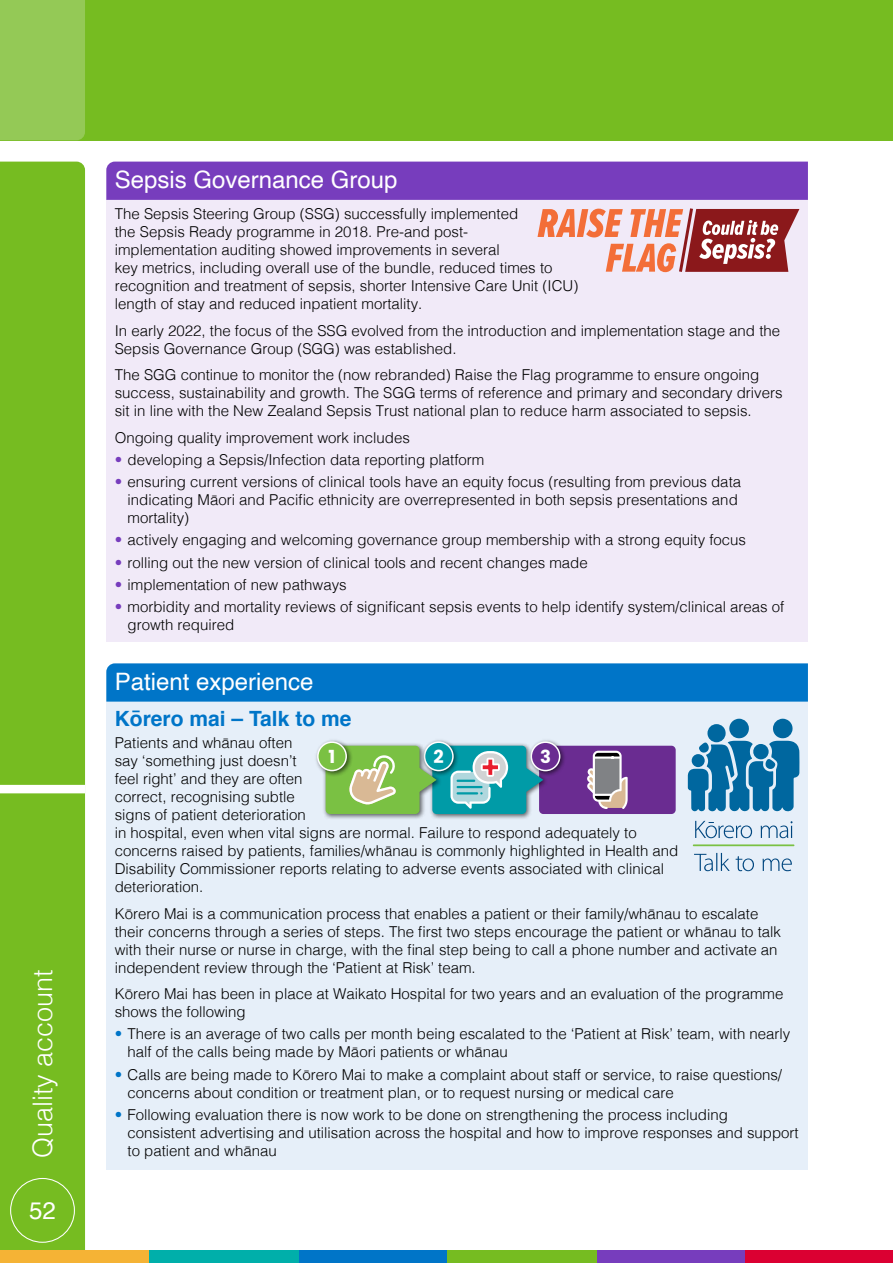
<style>
.page{position:relative;width:893px;height:1263px;background:#fff}
.page>*{position:absolute;margin:0;border:0;box-sizing:border-box;transform-origin:0 0}
.t1{font:300 27px "Helvetica";color:#fff}
.t2{font:24px "Helvetica";color:#fff}
.t3{font:700 21px "Helvetica";color:#0075c8}
.t4{font:700 18px "Poppins";color:#fff}
.t5{font:300 15px/18px "Helvetica";color:#000}
.s1{color:#773dbd}
.s2{color:#0075c8}
</style>
<div class="page">
<div style="left:0;top:0;width:893px;height:140px;background:#76bc21"></div>
<div style="left:0;top:162px;width:85px;height:1088px;background:#76bc21"></div>
<div style="left:0;top:0;width:85px;height:140px;background:#94c956"></div>
<div style="left:106px;top:702px;width:702px;height:467px;background:#e6eff9"></div>
<div style="left:106px;top:663px;width:702px;height:39px;background:#0075c8"></div>
<svg style="left:695px;top:821px;width:97px;height:17px"></svg>
<svg style="left:694px;top:853px;width:98px;height:18px"></svg>
<svg style="left:688px;top:719px;width:111px;height:93px"></svg>
<hr style="left:693px;top:844px;width:101px;height:2px;background:#7ac143">
<div style="left:539px;top:746px;width:137px;height:68px;background:#6a2c91;border-radius:4px"></div>
<div style="left:528px;top:739px;width:38px;height:38px;background:#000;opacity:.6"></div>
<div style="left:531px;top:742px;width:29px;height:28px;background:#6a2c91;border-radius:50%"></div>
<div style="left:530px;top:741px;width:30px;height:30px;border:2px solid #fff;border-radius:50%"></div>
<div style="left:429px;top:742px;width:120px;height:78px;background:#000;opacity:.6"></div>
<div style="left:432px;top:746px;width:94px;height:68px;background:#009ba7;border-radius:4px"></div>
<svg style="left:526px;top:765px;width:17px;height:30px"></svg>
<div style="left:421px;top:739px;width:38px;height:38px;background:#000;opacity:.6"></div>
<div style="left:425px;top:742px;width:28px;height:28px;background:#009ba7;border-radius:50%"></div>
<div style="left:424px;top:741px;width:30px;height:30px;border:2px solid #fff;border-radius:50%"></div>
<svg style="left:450px;top:751px;width:58px;height:58px"></svg>
<svg style="left:587px;top:751px;width:41px;height:58px"></svg>
<div style="left:322px;top:742px;width:120px;height:78px;background:#000;opacity:.6"></div>
<div style="left:326px;top:746px;width:94px;height:68px;background:#7ac143;border-radius:4px"></div>
<svg style="left:419px;top:765px;width:18px;height:30px"></svg>
<div style="left:314px;top:739px;width:39px;height:38px;background:#000;opacity:.6"></div>
<div style="left:318px;top:742px;width:28px;height:28px;background:#7ac143;border-radius:50%"></div>
<div style="left:317px;top:741px;width:30px;height:30px;border:2px solid #fff;border-radius:50%"></div>
<svg style="left:349px;top:754px;width:47px;height:51px"></svg>
<div style="left:106px;top:200px;width:702px;height:442px;background:#f1eaf8"></div>
<div style="left:106px;top:162px;width:702px;height:38px;background:#773dbd"></div>
<svg style="left:537px;top:208px;width:262px;height:64px"></svg>
<div style="left:0;top:785px;width:85px;height:8px;background:#fff"></div>
<div style="left:10px;top:1178px;width:65px;height:65px;border:1px solid #fff;border-radius:50%"></div>
<div style="left:298px;top:1250px;width:149px;height:13px;background:#0075c8"></div>
<div style="left:149px;top:1250px;width:149px;height:13px;background:#00afaa"></div>
<div style="left:0;top:1250px;width:149px;height:13px;background:#f5b335"></div>
<div style="left:596px;top:1250px;width:149px;height:13px;background:#773dbd"></div>
<div style="left:447px;top:1250px;width:149px;height:13px;background:#76bc21"></div>
<div style="left:745px;top:1250px;width:148px;height:13px;background:#db0032"></div>
<h1 class="t1" style="left:20px;top:1158px;width:191px;rotate:-90deg">Quality account</h1>
<h2 class="t2" style="left:29px;top:1192px;width:28px">52</h2>
<h2 class="t2" style="left:115px;top:161px;width:284px">Sepsis Governance Group</h2>
<p class="t5" style="left:115px;top:204px;width:465px">The Sepsis Steering Group (SSG) successfully implemented<br>the Sepsis Ready programme in 2018. Pre-and post-<br>implementation auditing showed improvements in several<br>key metrics, including overall use of the bundle, reduced times to recognition and treatment of sepsis, shorter Intensive Care Unit (ICU) length of stay and reduced inpatient mortality.</p>
<p class="t5" style="left:115px;top:320px;width:667px">In early 2022, the focus of the SSG evolved from the introduction and implementation stage and the<br>Sepsis Governance Group (SGG) was established.</p>
<p class="t5" style="left:115px;top:365px;width:669px">The SGG continue to monitor the (now rebranded) Raise the Flag programme to ensure ongoing success, sustainability and growth. The SGG terms of reference and primary and secondary drivers sit in line with the New Zealand Sepsis Trust national plan to reduce harm associated to sepsis.</p>
<p class="t5" style="left:115px;top:427px;width:297px">Ongoing quality improvement work includes</p>
<p class="t5" style="left:115px;top:449px;width:371px"><span class="s1">•</span> developing a Sepsis/Infection data reporting platform</p>
<p class="t5" style="left:128px;top:472px;width:615px;text-indent:-13px"><span class="s1">•</span> ensuring current versions of clinical tools have an equity focus (resulting from previous data indicating Māori and Pacific ethnicity are overrepresented in both sepsis presentations and mortality)</p>
<p class="t5" style="left:115px;top:530px;width:633px"><span class="s1">•</span> actively engaging and welcoming governance group membership with a strong equity focus</p>
<p class="t5" style="left:115px;top:552px;width:474px"><span class="s1">•</span> rolling out the new version of clinical tools and recent changes made</p>
<p class="t5" style="left:115px;top:574px;width:233px"><span class="s1">•</span> implementation of new pathways</p>
<p class="t5" style="left:128px;top:597px;width:658px;text-indent:-13px"><span class="s1">•</span> morbidity and mortality reviews of significant sepsis events to help identify system/clinical areas of growth required</p>
<h2 class="t2" style="left:115px;top:663px;width:200px">Patient experience</h2>
<h3 class="t3" style="left:115px;top:701px;width:238px">Kōrero mai – Talk to me</h3>
<p class="t5" style="left:115px;top:733px;width:565px">Patients and whānau often<br>say ‘something just doesn’t<br>feel right’ and they are often<br>correct, recognising subtle<br>signs of patient deterioration<br>in hospital, even when vital signs are normal. Failure to respond adequately to concerns raised by patients, families/whānau is commonly highlighted in Health and Disability Commissioner reports relating to adverse events associated with clinical deterioration.</p>
<p class="t5" style="left:115px;top:903px;width:668px">Kōrero Mai is a communication process that enables a patient or their family/whānau to escalate their concerns through a series of steps. The first two steps encourage the patient or whānau to talk with their nurse or nurse in charge, with the final step being to call a phone number and activate an independent review through the ‘Patient at Risk’ team.</p>
<p class="t5" style="left:115px;top:984px;width:670px">Kōrero Mai has been in place at Waikato Hospital for two years and an evaluation of the programme shows the following</p>
<p class="t5" style="left:128px;top:1024px;width:664px;text-indent:-13px"><span class="s2">•</span> There is an average of two calls per month being escalated to the ‘Patient at Risk’ team, with nearly half of the calls being made by Māori patients or whānau</p>
<p class="t5" style="left:128px;top:1064px;width:656px;text-indent:-13px"><span class="s2">•</span> Calls are being made to Kōrero Mai to make a complaint about staff or service, to raise questions/ concerns about condition or treatment plan, or to request nursing or medical care</p>
<p class="t5" style="left:128px;top:1104px;width:673px;text-indent:-13px"><span class="s2">•</span> Following evaluation there is now work to be done on strengthening the process including consistent advertising and utilisation across the hospital and how to improve responses and support to patient and whānau</p>
<p class="t4" style="left:329px;top:746px;width:8px">1</p>
<p class="t4" style="left:434px;top:746px;width:12px">2</p>
<p class="t4" style="left:540px;top:746px;width:12px">3</p>
</div>
